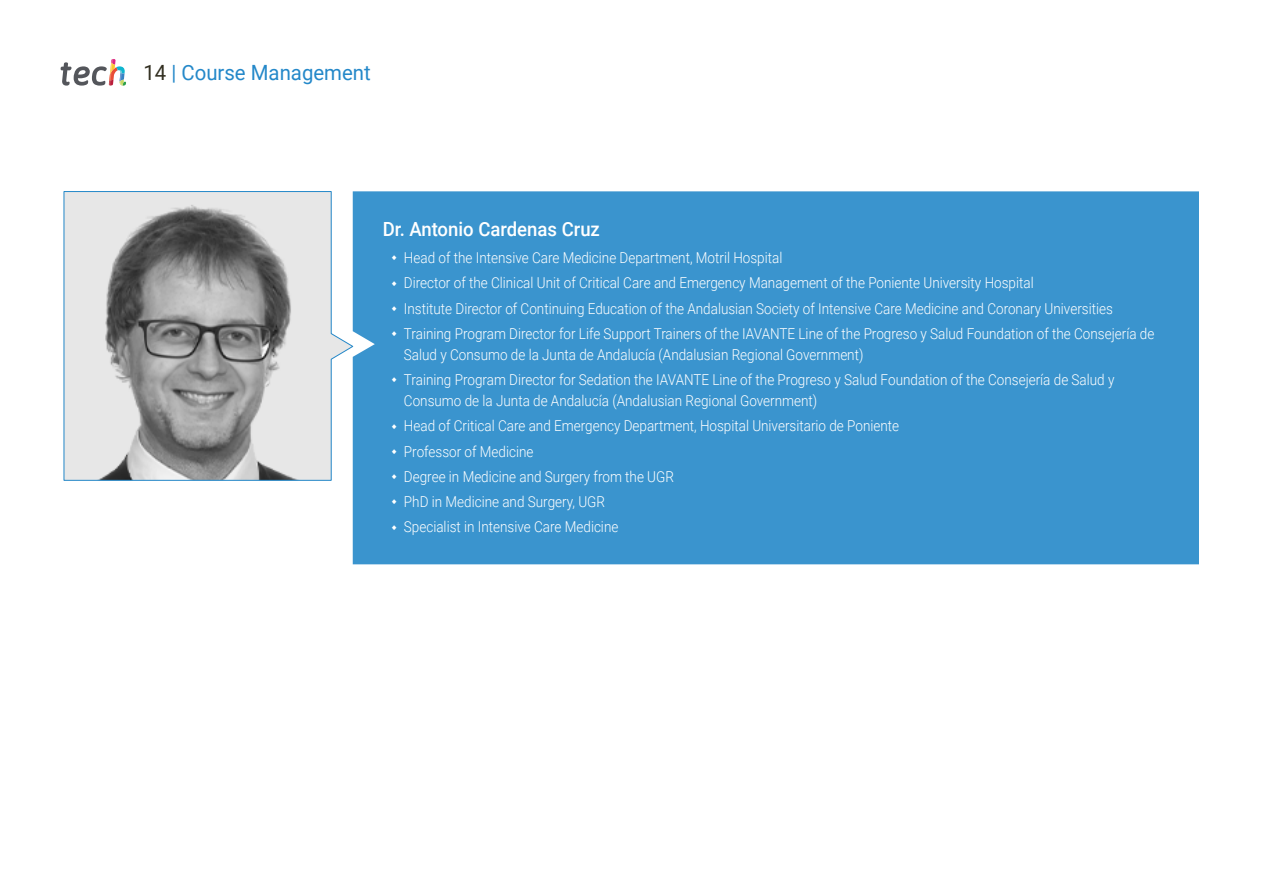
<style>
.page{position:relative;width:1263px;height:893px;background:#fff}
.page>*{position:absolute;margin:0;border:0;box-sizing:border-box;transform-origin:0 0}
.t1{font:21px "Roboto";color:#2488c9}
.t2{font:500 19.5px "Roboto";color:#fff;scale:.95 1}
.t3{font:300 15px/25.2px "Roboto";color:#fff;scale:.9 1}
.s1{color:#312e20}
</style>
<div class="page">
<div style="left:353px;top:191px;width:846px;height:373px;background:#3a94ce"></div>
<svg style="left:64px;top:191px;width:289px;height:290px;background:#b6b8b8"></svg>
<svg style="left:61px;top:59px;width:65px;height:27px"></svg>
<svg style="left:392px;top:255px;width:5px;height:5px"></svg>
<svg style="left:392px;top:281px;width:5px;height:5px"></svg>
<svg style="left:392px;top:306px;width:5px;height:5px"></svg>
<svg style="left:392px;top:331px;width:5px;height:5px"></svg>
<svg style="left:392px;top:377px;width:5px;height:5px"></svg>
<svg style="left:392px;top:424px;width:5px;height:5px"></svg>
<svg style="left:392px;top:449px;width:5px;height:5px"></svg>
<svg style="left:392px;top:474px;width:5px;height:5px"></svg>
<svg style="left:392px;top:499px;width:5px;height:5px"></svg>
<svg style="left:392px;top:525px;width:5px;height:5px"></svg>
<h1 class="t1" style="left:144px;top:57px;width:229px"><span class="s1">14</span> | Course Management</h1>
<h2 class="t2" style="left:383px;top:215px;width:230px">Dr. Antonio Cardenas Cruz</h2>
<p class="t3" style="left:404px;top:245px;width:835px">Head of the Intensive Care Medicine Department, Motril Hospital<br>Director of the Clinical Unit of Critical Care and Emergency Management of the Poniente University Hospital<br>Institute Director of Continuing Education of the Andalusian Society of Intensive Care Medicine and Coronary Universities Training Program Director for Life Support Trainers of the IAVANTE Line of the Progreso y Salud Foundation of the Consejería de</p>
<p class="t3" style="left:404px;top:341px;width:791px">Salud y Consumo de la Junta de Andalucía (Andalusian Regional Government)<br>Training Program Director for Sedation the IAVANTE Line of the Progreso y Salud Foundation of the Consejería de Salud y</p>
<p class="t3" style="left:404px;top:388px;width:552px">Consumo de la Junta de Andalucía (Andalusian Regional Government)<br>Head of Critical Care and Emergency Department, Hospital Universitario de Poniente Professor of Medicine<br>Degree in Medicine and Surgery from the UGR<br>PhD in Medicine and Surgery, UGR<br>Specialist in Intensive Care Medicine</p>
</div>
